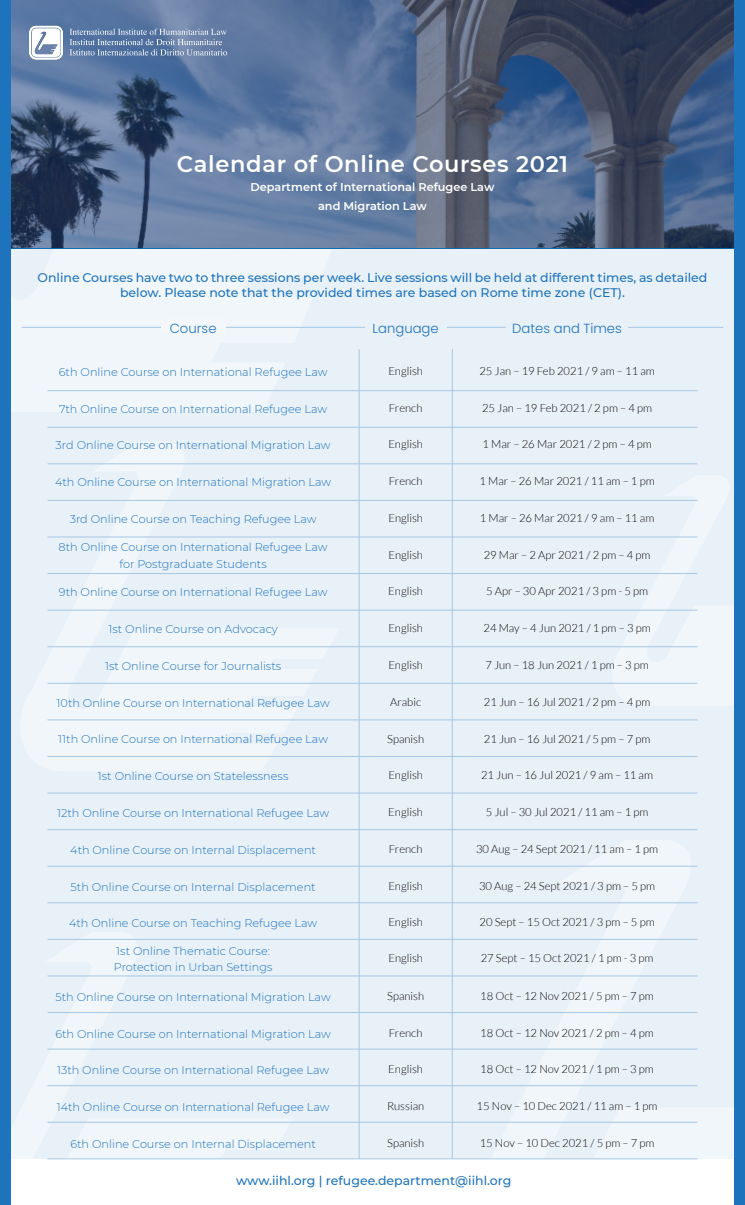
<style>
.page{position:relative;width:745px;height:1205px;background:#fff}
.page>*{position:absolute;margin:0;border:0;box-sizing:border-box;transform-origin:0 0}
.t1{font:600 22.5px "Montserrat";letter-spacing:.03em;color:#fff}
.t2{font:300 13.12px "Poppins";color:#1e73bd}
.t3{font:500 12.5px/15px "Montserrat";color:#1e73bd;text-align:center}
.t4{font:300 11.25px/16.5px "Montserrat";color:#1e73bd;text-align:center}
.t5{font:300 11.25px "Lato";color:#0d0d0d}
.t6{font:600 11.25px/19px "Montserrat";color:#fff;text-align:center}
</style>
<div class="page">
<div style="left:0;top:32px;width:744px;height:1126px;background:#e9f1f8"></div>
<svg style="left:11px;top:975px;width:281px;height:185px"></svg>
<svg style="left:447px;top:840px;width:287px;height:320px"></svg>
<svg style="left:47px;top:463px;width:292px;height:257px"></svg>
<svg style="left:607px;top:500px;width:91px;height:184px"></svg>
<svg style="left:11px;top:0;width:723px;height:249px;background:#516587"></svg>
<svg style="left:70px;top:29px;width:157px;height:27px;background:#758db1"></svg>
<div style="left:0;top:0;width:11px;height:1205px;background:#1e73bd"></div>
<div style="left:734px;top:0;width:10px;height:1205px;background:#1e73bd"></div>
<hr style="left:452px;top:349px;width:1px;height:809px;background:#a5c7e4">
<hr style="left:22px;top:327px;width:700px;height:1px;background:#a5c7e4">
<hr style="left:47px;top:793px;width:650px;height:1px;background:#a5c7e4">
<hr style="left:47px;top:829px;width:650px;height:1px;background:#a5c7e4">
<hr style="left:47px;top:939px;width:650px;height:1px;background:#a5c7e4">
<hr style="left:47px;top:1049px;width:650px;height:1px;background:#a5c7e4">
<hr style="left:47px;top:1085px;width:650px;height:1px;background:#a5c7e4">
<hr style="left:47px;top:1122px;width:650px;height:1px;background:#a5c7e4">
<hr style="left:47px;top:1158px;width:650px;height:1px;background:#a5c7e4">
<hr style="left:47px;top:427px;width:650px;height:1px;background:#a5c7e4">
<hr style="left:47px;top:390px;width:650px;height:1px;background:#a5c7e4">
<hr style="left:47px;top:866px;width:650px;height:1px;background:#a5c7e4">
<hr style="left:47px;top:976px;width:650px;height:1px;background:#a5c7e4">
<hr style="left:47px;top:464px;width:650px;height:1px;background:#a5c7e4">
<hr style="left:47px;top:1012px;width:650px;height:1px;background:#a5c7e4">
<hr style="left:47px;top:500px;width:650px;height:1px;background:#a5c7e4">
<hr style="left:47px;top:537px;width:650px;height:1px;background:#a5c7e4">
<hr style="left:47px;top:573px;width:650px;height:1px;background:#a5c7e4">
<hr style="left:47px;top:610px;width:650px;height:1px;background:#a5c7e4">
<hr style="left:47px;top:646px;width:650px;height:1px;background:#a5c7e4">
<hr style="left:47px;top:683px;width:650px;height:1px;background:#a5c7e4">
<hr style="left:47px;top:720px;width:650px;height:1px;background:#a5c7e4">
<hr style="left:47px;top:756px;width:650px;height:1px;background:#a5c7e4">
<hr style="left:47px;top:902px;width:650px;height:1px;background:#a5c7e4">
<hr style="left:358px;top:349px;width:1px;height:809px;background:#a5c7e4">
<div style="left:161px;top:319px;width:64px;height:14px;background:#f4f8fc"></div>
<div style="left:365px;top:319px;width:81px;height:14px;background:#e9f1f8"></div>
<div style="left:506px;top:319px;width:121px;height:14px;background:#e9f1f8"></div>
<img style="left:25px;top:21px;width:41px;height:43px">
<h1 class="t1" style="left:177px;top:148px;width:392px">Calendar of Online Courses 2021</h1>
<p class="t6" style="left:250px;top:177px;width:245px">Department of International Refugee Law and Migration Law</p>
<p class="t3" style="left:37px;top:270px;width:671px">Online Courses have two to three sessions per week. Live sessions will be held at different times, as detailed below. Please note that the provided times are based on Rome time zone (CET).</p>
<p class="t2" style="left:170px;top:320px;width:48px">Course</p>
<p class="t2" style="left:372px;top:320px;width:68px">Language</p>
<p class="t2" style="left:512px;top:320px;width:111px">Dates and Times</p>
<p class="t4" style="left:59px;top:363px;width:270px">6th Online Course on International Refugee Law</p>
<p class="t5" style="left:388px;top:365px;width:36px">English</p>
<p class="t5" style="left:479px;top:365px;width:177px">25 Jan – 19 Feb 2021 / 9 am – 11 am</p>
<p class="t4" style="left:59px;top:400px;width:269px">7th Online Course on International Refugee Law</p>
<p class="t5" style="left:388px;top:401px;width:35px">French</p>
<p class="t5" style="left:481px;top:401px;width:171px">25 Jan – 19 Feb 2021 / 2 pm – 4 pm</p>
<p class="t4" style="left:56px;top:437px;width:276px">3rd Online Course on International Migration Law</p>
<p class="t5" style="left:388px;top:438px;width:36px">English</p>
<p class="t5" style="left:482px;top:438px;width:171px">1 Mar – 26 Mar 2021 / 2 pm – 4 pm</p>
<p class="t4" style="left:55px;top:473px;width:277px">4th Online Course on International Migration Law</p>
<p class="t5" style="left:388px;top:475px;width:35px">French</p>
<p class="t5" style="left:479px;top:475px;width:177px">1 Mar – 26 Mar 2021 / 11 am – 1 pm</p>
<p class="t4" style="left:70px;top:510px;width:248px">3rd Online Course on Teaching Refugee Law</p>
<p class="t5" style="left:388px;top:512px;width:36px">English</p>
<p class="t5" style="left:479px;top:512px;width:176px">1 Mar – 26 Mar 2021 / 9 am – 11 am</p>
<p class="t4" style="left:59px;top:539px;width:270px">8th Online Course on International Refugee Law for Postgraduate Students</p>
<p class="t5" style="left:388px;top:549px;width:36px">English</p>
<p class="t5" style="left:483px;top:549px;width:168px">29 Mar – 2 Apr 2021 / 2 pm – 4 pm</p>
<p class="t4" style="left:59px;top:584px;width:270px">9th Online Course on International Refugee Law</p>
<p class="t5" style="left:388px;top:585px;width:36px">English</p>
<p class="t5" style="left:485px;top:585px;width:163px">5 Apr – 30 Apr 2021 / 3 pm - 5 pm</p>
<p class="t4" style="left:108px;top:620px;width:170px">1st Online Course on Advocacy</p>
<p class="t5" style="left:388px;top:622px;width:36px">English</p>
<p class="t5" style="left:483px;top:622px;width:169px">24 May – 4 Jun 2021 / 1 pm – 3 pm</p>
<p class="t4" style="left:105px;top:657px;width:177px">1st Online Course for Journalists</p>
<p class="t5" style="left:388px;top:659px;width:36px">English</p>
<p class="t5" style="left:485px;top:659px;width:165px">7 Jun – 18 Jun 2021 / 1 pm – 3 pm</p>
<p class="t4" style="left:56px;top:694px;width:275px">10th Online Course on International Refugee Law</p>
<p class="t5" style="left:390px;top:696px;width:32px">Arabic</p>
<p class="t5" style="left:483px;top:696px;width:168px">21 Jun – 16 Jul 2021 / 2 pm – 4 pm</p>
<p class="t4" style="left:58px;top:731px;width:271px">11th Online Course on International Refugee Law</p>
<p class="t5" style="left:387px;top:732px;width:39px">Spanish</p>
<p class="t5" style="left:483px;top:732px;width:168px">21 Jun – 16 Jul 2021 / 5 pm – 7 pm</p>
<p class="t4" style="left:98px;top:767px;width:192px">1st Online Course on Statelessness</p>
<p class="t5" style="left:388px;top:769px;width:36px">English</p>
<p class="t5" style="left:480px;top:769px;width:173px">21 Jun – 16 Jul 2021 / 9 am – 11 am</p>
<p class="t4" style="left:57px;top:804px;width:273px">12th Online Course on International Refugee Law</p>
<p class="t5" style="left:388px;top:806px;width:36px">English</p>
<p class="t5" style="left:485px;top:806px;width:164px">5 Jul – 30 Jul 2021 / 11 am – 1 pm</p>
<p class="t4" style="left:70px;top:841px;width:247px">4th Online Course on Internal Displacement</p>
<p class="t5" style="left:388px;top:843px;width:35px">French</p>
<p class="t5" style="left:475px;top:843px;width:183px">30 Aug – 24 Sept 2021 / 11 am – 1 pm</p>
<p class="t4" style="left:71px;top:878px;width:246px">5th Online Course on Internal Displacement</p>
<p class="t5" style="left:388px;top:879px;width:36px">English</p>
<p class="t5" style="left:478px;top:879px;width:177px">30 Aug – 24 Sept 2021 / 3 pm – 5 pm</p>
<p class="t4" style="left:69px;top:915px;width:249px">4th Online Course on Teaching Refugee Law</p>
<p class="t5" style="left:388px;top:916px;width:36px">English</p>
<p class="t5" style="left:479px;top:916px;width:176px">20 Sept – 15 Oct 2021 / 3 pm – 5 pm</p>
<p class="t4" style="left:114px;top:942px;width:160px;text-align:left">1st Online Thematic Course:<br>Protection in Urban Settings</p>
<p class="t5" style="left:388px;top:952px;width:36px">English</p>
<p class="t5" style="left:480px;top:952px;width:174px">27 Sept – 15 Oct 2021 / 1 pm - 3 pm</p>
<p class="t4" style="left:55px;top:988px;width:276px">5th Online Course on International Migration Law</p>
<p class="t5" style="left:387px;top:990px;width:39px">Spanish</p>
<p class="t5" style="left:480px;top:990px;width:175px">18 Oct – 12 Nov 2021 / 5 pm – 7 pm</p>
<p class="t4" style="left:55px;top:1025px;width:277px">6th Online Course on International Migration Law</p>
<p class="t5" style="left:388px;top:1026px;width:35px">French</p>
<p class="t5" style="left:480px;top:1026px;width:175px">18 Oct – 12 Nov 2021 / 2 pm – 4 pm</p>
<p class="t4" style="left:57px;top:1062px;width:273px">13th Online Course on International Refugee Law</p>
<p class="t5" style="left:388px;top:1063px;width:36px">English</p>
<p class="t5" style="left:480px;top:1063px;width:175px">18 Oct – 12 Nov 2021 / 1 pm – 3 pm</p>
<p class="t4" style="left:57px;top:1098px;width:274px">14th Online Course on International Refugee Law</p>
<p class="t5" style="left:387px;top:1100px;width:39px">Russian</p>
<p class="t5" style="left:476px;top:1100px;width:182px">15 Nov – 10 Dec 2021 / 11 am – 1 pm</p>
<p class="t4" style="left:70px;top:1135px;width:247px">6th Online Course on Internal Displacement</p>
<p class="t5" style="left:387px;top:1137px;width:39px">Spanish</p>
<p class="t5" style="left:479px;top:1137px;width:176px">15 Nov – 10 Dec 2021 / 5 pm – 7 pm</p>
<p class="t3" style="left:236px;top:1173px;width:277px">www.iihl.org | refugee.department@iihl.org</p>
</div>
